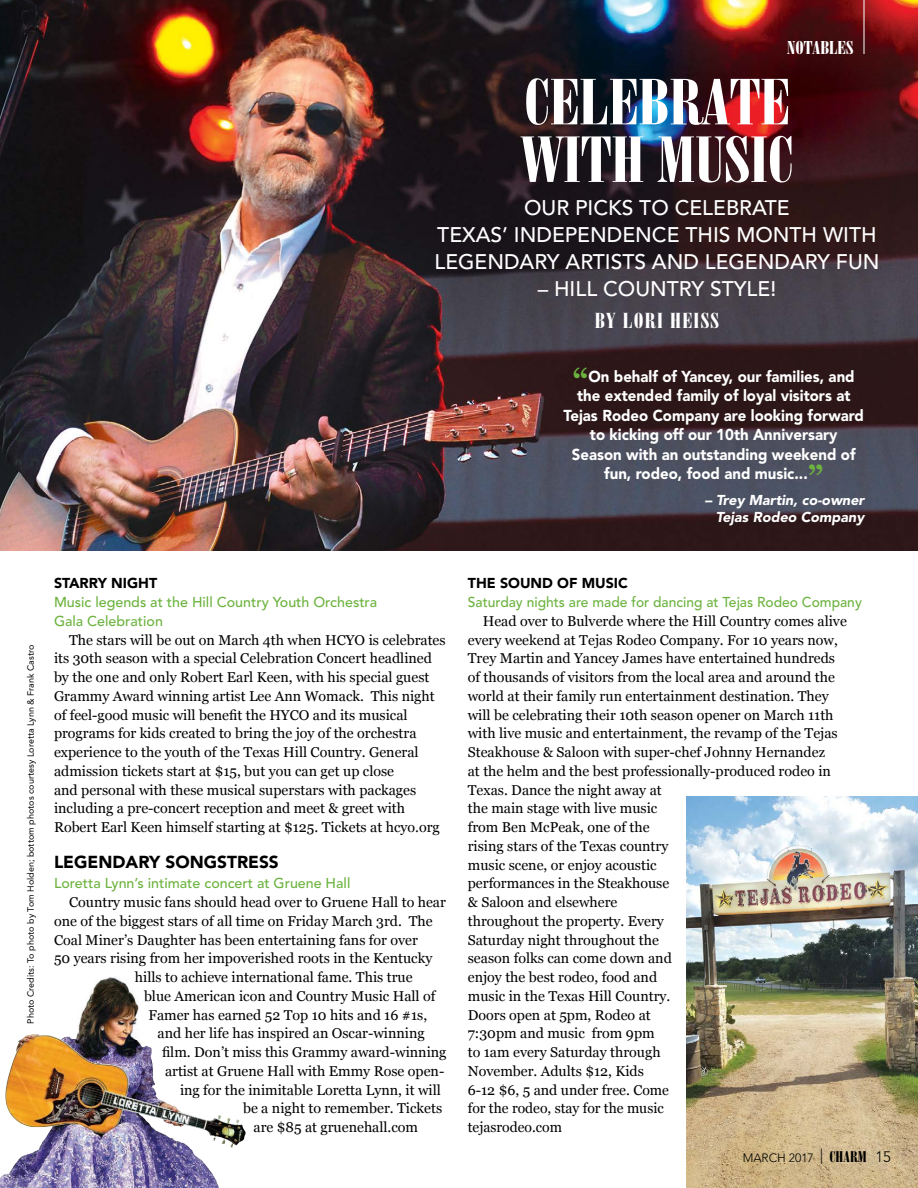
<style>
.page{position:relative;width:918px;height:1188px;background:#fff}
.page>*{position:absolute;margin:0;border:0;box-sizing:border-box;transform-origin:0 0}
.t1{font:63px/57.6px "Onyx";color:#fff;scale:1.25 1}
.t2{font:500 21px/27px "Avenir";color:#fff;text-align:center}
.t3{font:21px "Onyx";letter-spacing:.05em;color:#fff;scale:1.25 1}
.t4{font:18px "Onyx";color:#fff;scale:1.25 1}
.t5{font:900 17.25px "Avenir";color:#000}
.t6{font:900 15.75px/19.5px "Avenir";color:#fff;text-align:center;scale:.95 1}
.t7{font:14.25px/18.8px "Georgia";color:#000}
.t8{font:500 14.25px/18.8px "Avenir";color:#6cb33f}
.t9{font:italic 900 14.25px/17.1px "Avenir";color:#fff;text-align:right}
.t10{font:900 14.25px "Avenir";color:#000}
.t11{font:300 12px "Avenir";color:#000}
.t12{font:9px "Avenir";color:#000}
.s1{font-family:"Georgia";font-weight:700;font-size:31.5px;color:#6cb33f}
.s2{font-size:21.75px}
.s3{font-family:"Onyx";font-weight:400;font-size:15px}
.s4{font-size:15px}
</style>
<div class="page">
<img style="left:0;top:0;width:918px;height:551px">
<img style="left:0;top:977px;width:219px;height:211px">
<img style="left:687px;top:797px;width:231px;height:391px">
<hr style="left:864px;top:0;width:1px;height:54px;background:#fff">
<p class="t4" style="left:787px;top:37px;width:55px">NOTABLES</p>
<h1 class="t1" style="left:520px;top:74px;width:220px">CELEBRATE<br>WITH MUSIC</h1>
<h2 class="t2" style="left:434px;top:195px;width:447px">OUR PICKS TO CELEBRATE<br>TEXAS’ INDEPENDENCE THIS MONTH WITH<br>LEGENDARY ARTISTS AND LEGENDARY FUN</h2>
<h2 class="t2" style="left:538px;top:276px;width:240px">– HILL COUNTRY STYLE!</h2>
<h2 class="t3" style="left:595px;top:308px;width:101px">BY LORI HEISS</h2>
<p class="t6" style="left:564px;top:367px;width:318px"><span class="s1">“</span>On behalf of Yancey, our families, and the extended family of loyal visitors at Tejas Rodeo Company are looking forward to kicking off our 10th Anniversary Season with an outstanding weekend of fun, rodeo, food and music...<span class="s1">”</span></p>
<p class="t9" style="left:705px;top:491px;width:161px">– Trey Martin, co-owner<br>Tejas Rodeo Company</p>
<p class="t12" style="left:25px;top:1024px;width:380px;rotate:-90deg">Photo Credits: To photo by Tom Holden; bottom photos courtesy Loretta Lynn &amp; Frank Castro</p>
<p class="t10" style="left:54px;top:574px;width:105px">STARRY NIGHT</p>
<p class="t8" style="left:54px;top:593px;width:325px">Music legends at the Hill Country Youth Orchestra<br>Gala Celebration</p>
<p class="t7" style="left:54px;top:630px;width:393px;text-indent:15px">The stars will be out on March 4th when HCYO is celebrates its 30th season with a special Celebration Concert headlined by the one and only Robert Earl Keen, with his special guest Grammy Award winning artist Lee Ann Womack. This night of feel-good music will benefit the HYCO and its musical programs for kids created to bring the joy of the orchestra experience to the youth of the Texas Hill Country. General admission tickets start at $15, but you can get up close<br>and personal with these musical superstars with packages including a pre-concert reception and meet &amp; greet with Robert Earl Keen himself starting at $125. Tickets at hcyo.org</p>
<p class="t5" style="left:54px;top:852px;width:226px">LEGENDARY SONGSTRESS</p>
<p class="t8" style="left:54px;top:874px;width:298px">Loretta Lynn’s intimate concert at Gruene Hall</p>
<p class="t7" style="left:69px;top:893px;width:378px">Country music fans should head over to Gruene Hall to hear</p>
<p class="t7" style="left:54px;top:912px;width:380px">one of the biggest stars of all time on Friday March 3rd. The</p>
<p class="t7" style="left:54px;top:930px;width:366px">Coal Miner’s Daughter has been entertaining fans for over</p>
<p class="t7" style="left:54px;top:949px;width:380px">50 years rising from her impoverished roots in the Kentucky</p>
<p class="t7" style="left:135px;top:968px;width:279px">hills to achieve international fame. This true</p>
<p class="t7" style="left:144px;top:987px;width:293px">blue American icon and Country Music Hall of</p>
<p class="t7" style="left:149px;top:1005px;width:280px">Famer has earned 52 Top 10 hits and 16 #1s,</p>
<p class="t7" style="left:158px;top:1024px;width:269px">and her life has inspired an Oscar-winning</p>
<p class="t7" style="left:162px;top:1043px;width:286px">film. Don’t miss this Grammy award-winning</p>
<p class="t7" style="left:165px;top:1062px;width:281px">artist at Gruene Hall with Emmy Rose open-</p>
<p class="t7" style="left:180px;top:1080px;width:262px">ing for the inimitable Loretta Lynn, it will</p>
<p class="t7" style="left:243px;top:1099px;width:201px">be a night to remember. Tickets</p>
<p class="t7" style="left:254px;top:1118px;width:166px">are $85 at gruenehall.com</p>
<p class="t10" style="left:468px;top:574px;width:162px">THE SOUND OF MUSIC</p>
<p class="t8" style="left:468px;top:593px;width:396px">Saturday nights are made for dancing at Tejas Rodeo Company</p>
<p class="t7" style="left:468px;top:612px;width:381px;text-indent:15px">Head over to Bulverde where the Hill Country comes alive every weekend at Tejas Rodeo Company. For 10 years now, Trey Martin and Yancey James have entertained hundreds of thousands of visitors from the local area and around the world at their family run entertainment destination. They will be celebrating their 10th season opener on March 11th with live music and entertainment, the revamp of the Tejas Steakhouse &amp; Saloon with super-chef Johnny Hernandez<br>at the helm and the best professionally-produced rodeo in Texas. Dance the night away at<br>the main stage with live music<br>from Ben McPeak, one of the<br>rising stars of the Texas country<br>music scene, or enjoy acoustic<br>performances in the Steakhouse<br>&amp; Saloon and elsewhere<br>throughout the property. Every<br>Saturday night throughout the<br>season folks can come down and<br>enjoy the best rodeo, food and<br>music in the Texas Hill Country.<br>Doors open at 5pm, Rodeo at<br>7:30pm and music from 9pm<br>to 1am every Saturday through<br>November. Adults $12, Kids<br>6-12 $6, 5 and under free. Come<br>for the rodeo, stay for the music<br>tejasrodeo.com</p>
<p class="t11" style="left:743px;top:1151px;width:150px">MARCH 2017 <span class="s2">I</span> <span class="s3">CHARM</span> <span class="s4">15</span></p>
</div>
